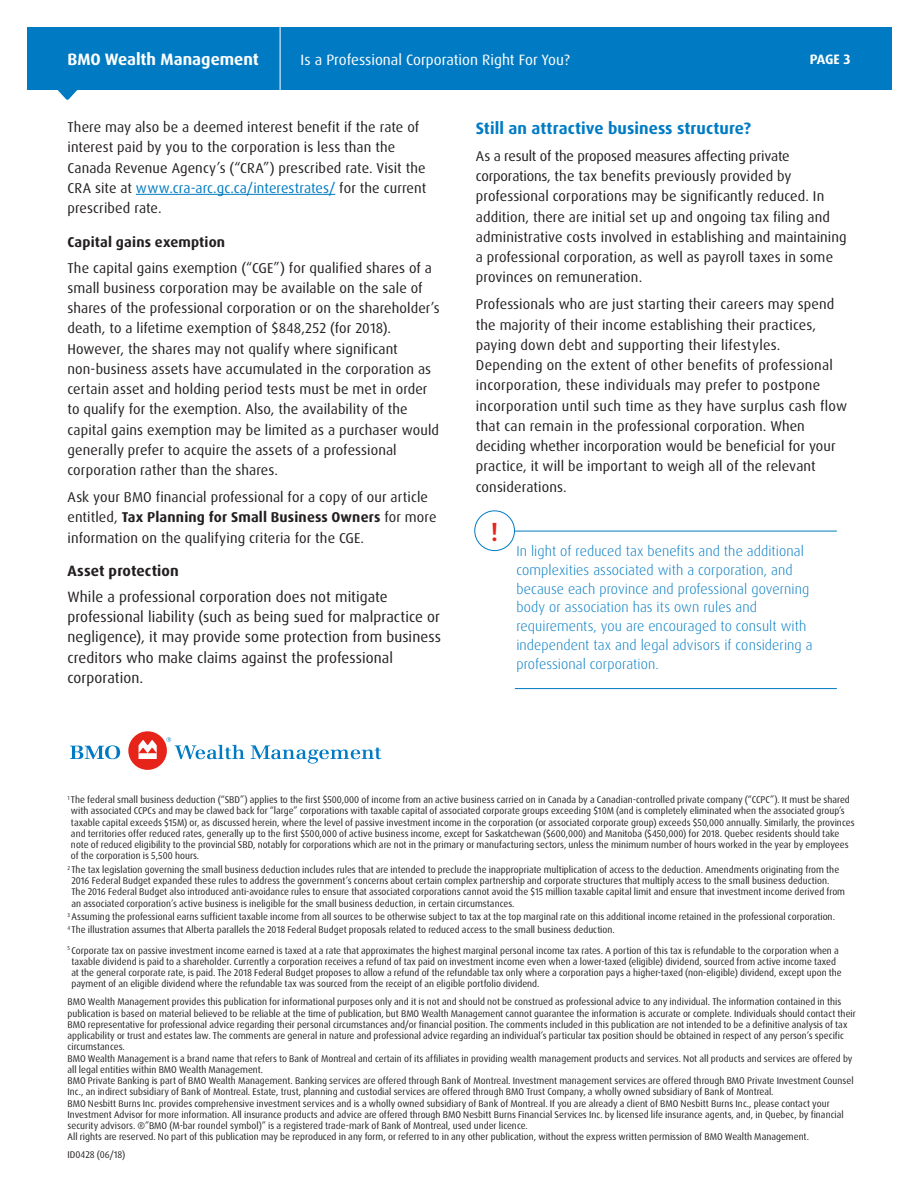
<style>
.page{position:relative;width:918px;height:1188px;background:#fff}
.page>*{position:absolute;margin:0;border:0;box-sizing:border-box;transform-origin:0 0}
.Brochure_Cover_Subhe{font:500 26.25px "Dax Pro";color:#e72419}
.Main_Subhead_18_22_R{font:700 16.5px "Dax Pro";letter-spacing:.005em;color:#007bc3}
.Legal_entity_text{font:700 16.5px "Dax Pro";color:#fff}
.Body_Copy{font:15px/20.2px "Dax Pro";letter-spacing:.005em;color:#231f20}
.Legal_entity_text-2{font:15px "Dax Pro";color:#fff}
.Black_subhead{font:700 15px "Dax Pro";letter-spacing:.005em;color:#231f20}
.Body_Copy-2{font:14.25px/20.2px "Dax Pro";letter-spacing:.01em;color:#231f20}
.Body{font:300 14.25px/18.8px "Dax Pro";letter-spacing:.005em;color:#007bc3}
.Black_subhead-2{font:700 14.25px "Dax Pro";letter-spacing:.01em;color:#231f20}
.Legal_entity_text-3{font:700 13.65px "Dax Pro";color:#fff}
.Legal_Reg_7_5_9{font:9.75px/11.2px "Dax Pro";color:#231f20;scale:.96 1}
.s1{color:#007bc3}
.s2{font-weight:700}
</style>
<div class="page">
<hr style="left:136px;top:194px;width:199px;height:1px;background:#007bc3">
<hr style="left:515px;top:531px;width:322px;height:1px;background:#007bc3">
<hr style="left:515px;top:688px;width:322px;height:1px;background:#007bc3">
<div style="left:474px;top:510px;width:41px;height:41px;border:1px solid #007bc3;border-radius:50%"></div>
<div style="left:27px;top:28px;width:865px;height:62px;background:#007bc3"></div>
<svg style="left:57px;top:90px;width:20px;height:10px"></svg>
<hr style="left:280px;top:13px;width:1px;height:82px;background:#fff">
<svg style="left:70px;top:745px;width:50px;height:14px"></svg>
<div style="left:128px;top:731px;width:39px;height:39px;background:#e72419;border-radius:50%"></div>
<svg style="left:167px;top:737px;width:78px;height:22px"></svg>
<svg style="left:251px;top:745px;width:131px;height:19px"></svg>
<svg style="left:139px;top:740px;width:18px;height:19px"></svg>
<p class="Legal_entity_text" style="left:67px;top:49px;width:193px">BMO Wealth Management</p>
<p class="Legal_entity_text-2" style="left:301px;top:50px;width:271px">Is a Professional Corporation Right For You?</p>
<p class="Legal_entity_text-3" style="left:810px;top:51px;width:42px">PAGE 3</p>
<p class="Body_Copy-2" style="left:68px;top:117px;width:360px">There may also be a deemed interest benefit if the rate of interest paid by you to the corporation is less than the Canada Revenue Agency’s (“CRA”) prescribed rate. Visit the CRA site at <span class="s1">www.cra-arc.gc.ca/interestrates/</span> for the current prescribed rate.</p>
<p class="Black_subhead-2" style="left:68px;top:233px;width:159px">Capital gains exemption</p>
<p class="Body_Copy-2" style="left:68px;top:258px;width:374px">The capital gains exemption (“CGE”) for qualified shares of a small business corporation may be available on the sale of shares of the professional corporation or on the shareholder’s death, to a lifetime exemption of $848,252 (for 2018).<br>However, the shares may not qualify where significant non-business assets have accumulated in the corporation as certain asset and holding period tests must be met in order to qualify for the exemption. Also, the availability of the capital gains exemption may be limited as a purchaser would generally prefer to acquire the assets of a professional corporation rather than the shares.</p>
<p class="Body_Copy-2" style="left:68px;top:487px;width:371px">Ask your BMO financial professional for a copy of our article entitled, <span class="s2">Tax Planning for Small Business Owners</span> for more information on the qualifying criteria for the CGE.</p>
<p class="Black_subhead" style="left:68px;top:561px;width:113px">Asset protection</p>
<p class="Body_Copy" style="left:68px;top:587px;width:375px">While a professional corporation does not mitigate professional liability (such as being sued for malpractice or negligence), it may provide some protection from business creditors who make claims against the professional corporation.</p>
<p class="Main_Subhead_18_22_R" style="left:476px;top:118px;width:277px">Still an attractive business structure?</p>
<p class="Body_Copy-2" style="left:476px;top:146px;width:372px">As a result of the proposed measures affecting private corporations, the tax benefits previously provided by professional corporations may be significantly reduced. In addition, there are initial set up and ongoing tax filing and administrative costs involved in establishing and maintaining a professional corporation, as well as payroll taxes in some provinces on remuneration.</p>
<p class="Body_Copy-2" style="left:476px;top:294px;width:373px">Professionals who are just starting their careers may spend the majority of their income establishing their practices, paying down debt and supporting their lifestyles.<br>Depending on the extent of other benefits of professional incorporation, these individuals may prefer to postpone incorporation until such time as they have surplus cash flow that can remain in the professional corporation. When deciding whether incorporation would be beneficial for your practice, it will be important to weigh all of the relevant considerations.</p>
<p class="Brochure_Cover_Subhe" style="left:491px;top:515px;width:9px">!</p>
<p class="Body" style="left:516px;top:542px;width:298px">In light of reduced tax benefits and the additional complexities associated with a corporation, and because each province and professional governing body or association has its own rules and requirements, you are encouraged to consult with independent tax and legal advisors if considering a professional corporation.</p>
<p class="Legal_Reg_7_5_9" style="left:71px;top:794px;width:818px;text-indent:-3px"><sup>1</sup> The federal small business deduction (“SBD”) applies to the first $500,000 of income from an active business carried on in Canada by a Canadian-controlled private company (“CCPC”). It must be shared with associated CCPCs and may be clawed back for “large” corporations with taxable capital of associated corporate groups exceeding $10M (and is completely eliminated when the associated group’s taxable capital exceeds $15M) or, as discussed herein, where the level of passive investment income in the corporation (or associated corporate group) exceeds $50,000 annually. Similarly, the provinces and territories offer reduced rates, generally up to the first $500,000 of active business income, except for Saskatchewan ($600,000) and Manitoba ($450,000) for 2018. Quebec residents should take note of reduced eligibility to the provincial SBD, notably for corporations which are not in the primary or manufacturing sectors, unless the minimum number of hours worked in the year by employees of the corporation is 5,500 hours.</p>
<p class="Legal_Reg_7_5_9" style="left:71px;top:864px;width:807px;text-indent:-4px"><sup>2</sup> The tax legislation governing the small business deduction includes rules that are intended to preclude the inappropriate multiplication of access to the deduction. Amendments originating from the 2016 Federal Budget expanded these rules to address the government’s concerns about certain complex partnership and corporate structures that multiply access to the small business deduction.<br>The 2016 Federal Budget also introduced anti-avoidance rules to ensure that associated corporations cannot avoid the $15 million taxable capital limit and ensure that investment income derived from an associated corporation’s active business is ineligible for the small business deduction, in certain circumstances.</p>
<p class="Legal_Reg_7_5_9" style="left:68px;top:911px;width:801px"><sup>3</sup> Assuming the professional earns sufficient taxable income from all sources to be otherwise subject to tax at the top marginal rate on this additional income retained in the professional corporation.</p>
<p class="Legal_Reg_7_5_9" style="left:68px;top:924px;width:572px"><sup>4</sup> The illustration assumes that Alberta parallels the 2018 Federal Budget proposals related to reduced access to the small business deduction.</p>
<p class="Legal_Reg_7_5_9" style="left:71px;top:945px;width:804px;text-indent:-4px"><sup>5</sup> Corporate tax on passive investment income earned is taxed at a rate that approximates the highest marginal personal income tax rates. A portion of this tax is refundable to the corporation when a taxable dividend is paid to a shareholder. Currently a corporation receives a refund of tax paid on investment income even when a lower-taxed (eligible) dividend, sourced from active income taxed at the general corporate rate, is paid. The 2018 Federal Budget proposes to allow a refund of the refundable tax only where a corporation pays a higher-taxed (non-eligible) dividend, except upon the payment of an eligible dividend where the refundable tax was sourced from the receipt of an eligible portfolio dividend.</p>
<p class="Legal_Reg_7_5_9" style="left:68px;top:996px;width:823px">BMO Wealth Management provides this publication for informational purposes only and it is not and should not be construed as professional advice to any individual. The information contained in this publication is based on material believed to be reliable at the time of publication, but BMO Wealth Management cannot guarantee the information is accurate or complete. Individuals should contact their BMO representative for professional advice regarding their personal circumstances and/or financial position. The comments included in this publication are not intended to be a definitive analysis of tax applicability or trust and estates law. The comments are general in nature and professional advice regarding an individual’s particular tax position should be obtained in respect of any person’s specific circumstances.</p>
<p class="Legal_Reg_7_5_9" style="left:68px;top:1053px;width:819px">BMO Wealth Management is a brand name that refers to Bank of Montreal and certain of its affiliates in providing wealth management products and services. Not all products and services are offered by all legal entities within BMO Wealth Management.</p>
<p class="Legal_Reg_7_5_9" style="left:68px;top:1075px;width:820px">BMO Private Banking is part of BMO Wealth Management. Banking services are offered through Bank of Montreal. Investment management services are offered through BMO Private Investment Counsel<br>Inc., an indirect subsidiary of Bank of Montreal. Estate, trust, planning and custodial services are offered through BMO Trust Company, a wholly owned subsidiary of Bank of Montreal.</p>
<p class="Legal_Reg_7_5_9" style="left:68px;top:1098px;width:810px">BMO Nesbitt Burns Inc. provides comprehensive investment services and is a wholly owned subsidiary of Bank of Montreal. If you are already a client of BMO Nesbitt Burns Inc., please contact your<br>Investment Advisor for more information. All insurance products and advice are offered through BMO Nesbitt Burns Financial Services Inc. by licensed life insurance agents, and, in Quebec, by financial security advisors. ®”BMO (M-bar roundel symbol)” is a registered trade-mark of Bank of Montreal, used under licence.</p>
<p class="Legal_Reg_7_5_9" style="left:68px;top:1131px;width:774px">All rights are reserved. No part of this publication may be reproduced in any form, or referred to in any other publication, without the express written permission of BMO Wealth Management.</p>
<p class="Legal_Reg_7_5_9" style="left:68px;top:1149px;width:62px">ID0428 (06/18)</p>
</div>
